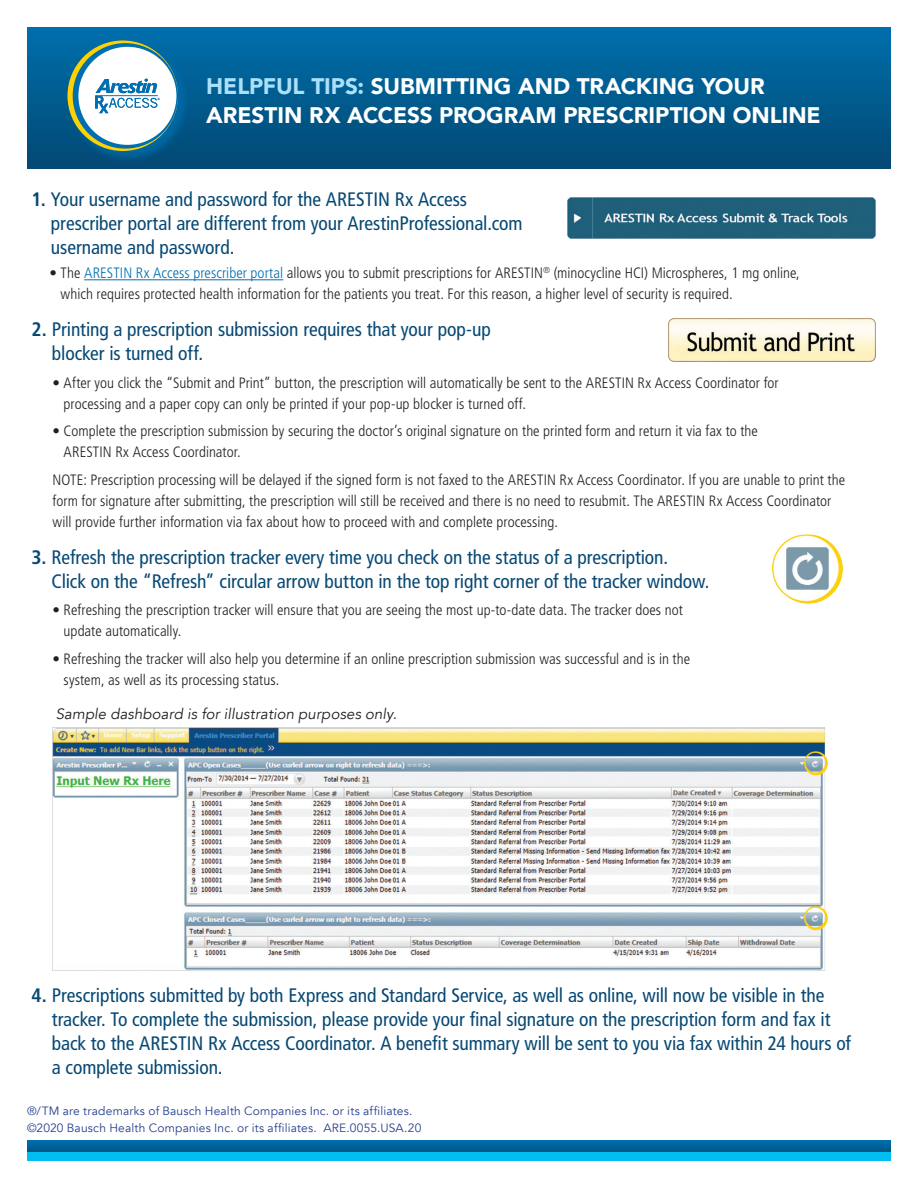
<style>
.page{position:relative;width:918px;height:1188px;background:#fff}
.page>*{position:absolute;margin:0;border:0;box-sizing:border-box;transform-origin:0 0}
.Copy{font:900 22.5px/28.5px "Avenir";letter-spacing:-.005em;color:#fff}
.Copy-2{font:condensed 19.5px/24px "Frutiger LT Std";letter-spacing:-.005em;color:#064874}
.Copy-3{font:300 condensed 15px/21px "Frutiger LT Std";color:#231f20}
.Copy-4{font:italic 15px "Avenir";letter-spacing:.005em;color:#231f20}
.t1{font:12px "Avenir";letter-spacing:.015em;color:#253f8e}
.s1{color:#aae0f9}
.s2{font-weight:700}
.s3{color:#006faf}
</style>
<div class="page">
<div style="left:27px;top:27px;width:864px;height:141px;background:linear-gradient(to bottom,#006fac,#034873)"></div>
<svg style="left:27px;top:1140px;width:864px;height:12px;background:#00629a"></svg>
<div style="left:66px;top:39px;width:125px;height:125px;background:#006faf;opacity:.75"></div>
<svg style="left:73px;top:43px;width:105px;height:106px"></svg>
<div style="left:27px;top:1152px;width:864px;height:9px;background:#01bdf2"></div>
<hr style="left:84px;top:279px;width:199px;height:1px;background:#006faf">
<img style="left:568px;top:197px;width:308px;height:41px">
<img style="left:668px;top:318px;width:208px;height:44px">
<img style="left:772px;top:535px;width:70px;height:69px">
<img style="left:53px;top:727px;width:774px;height:244px">
<p class="Copy" style="left:206px;top:71px;width:616px"><span class="s1">HELPFUL TIPS:</span> SUBMITTING AND TRACKING YOUR<br>ARESTIN RX ACCESS PROGRAM PRESCRIPTION ONLINE</p>
<p class="Copy-2" style="left:51px;top:188px;width:473px;text-indent:-19px"><span class="s2">1.</span> Your username and password for the ARESTIN Rx Access prescriber portal are different from your ArestinProfessional.com username and password.</p>
<p class="Copy-3" style="left:61px;top:263px;width:741px;text-indent:-11px">• The <span class="s3">ARESTIN Rx Access prescriber portal</span> allows you to submit prescriptions for ARESTIN<sup>®</sup> (minocycline HCI) Microspheres, 1 mg online, which requires protected health information for the patients you treat. For this reason, a higher level of security is required.</p>
<p class="Copy-2" style="left:52px;top:317px;width:440px;text-indent:-20px"><span class="s2">2.</span> Printing a prescription submission requires that your pop-up blocker is turned off.</p>
<p class="Copy-3" style="left:64px;top:372px;width:717px;text-indent:-11px">• After you click the “Submit and Print” button, the prescription will automatically be sent to the ARESTIN Rx Access Coordinator for processing and a paper copy can only be printed if your pop-up blocker is turned off.</p>
<p class="Copy-3" style="left:64px;top:421px;width:696px;text-indent:-11px">• Complete the prescription submission by securing the doctor’s original signature on the printed form and return it via fax to the<br>ARESTIN Rx Access Coordinator.</p>
<p class="Copy-3" style="left:53px;top:470px;width:794px">NOTE: Prescription processing will be delayed if the signed form is not faxed to the ARESTIN Rx Access Coordinator. If you are unable to print the form for signature after submitting, the prescription will still be received and there is no need to resubmit. The ARESTIN Rx Access Coordinator will provide further information via fax about how to proceed with and complete processing.</p>
<p class="Copy-2" style="left:52px;top:545px;width:659px;text-indent:-20px"><span class="s2">3.</span> Refresh the prescription tracker every time you check on the status of a prescription.<br>Click on the “Refresh” circular arrow button in the top right corner of the tracker window.</p>
<p class="Copy-3" style="left:64px;top:600px;width:621px;text-indent:-11px">• Refreshing the prescription tracker will ensure that you are seeing the most up-to-date data. The tracker does not update automatically.</p>
<p class="Copy-3" style="left:64px;top:648px;width:628px;text-indent:-11px">• Refreshing the tracker will also help you determine if an online prescription submission was successful and is in the system, as well as its processing status.</p>
<p class="Copy-4" style="left:56px;top:705px;width:343px">Sample dashboard is for illustration purposes only.</p>
<p class="Copy-2" style="left:52px;top:984px;width:801px;text-indent:-20px"><span class="s2">4.</span> Prescriptions submitted by both Express and Standard Service, as well as online, will now be visible in the tracker. To complete the submission, please provide your final signature on the prescription form and fax it back to the ARESTIN Rx Access Coordinator. A benefit summary will be sent to you via fax within 24 hours of a complete submission.</p>
<p class="t1" style="left:27px;top:1104px;width:387px">®/TM are trademarks of Bausch Health Companies Inc. or its affiliates.</p>
<p class="t1" style="left:27px;top:1120px;width:396px">©2020 Bausch Health Companies Inc. or its affiliates. ARE.0055.USA.20</p>
</div>
